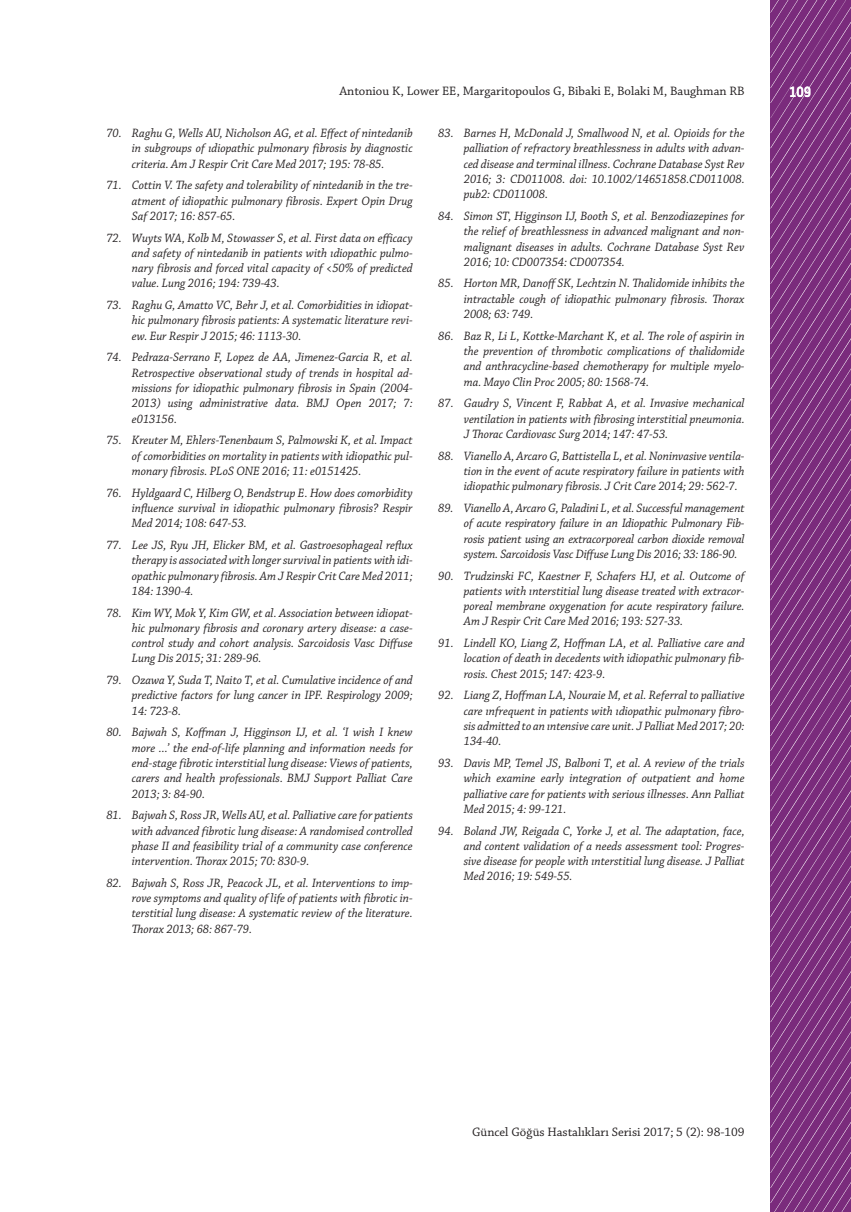
<style>
.page{position:relative;width:851px;height:1212px;background:#fff}
.page>*{position:absolute;margin:0;border:0;box-sizing:border-box;transform-origin:0 0}
.t1{font:700 15px "Alwyn OT";color:#fff;scale:.85 1}
.t2{font:12.9px "Chaparral Pro";color:#231f20}
.t3{font:italic 12.75px/15.3px "Chaparral Pro";color:#231f20;text-align:justify;scale:.95 1}
</style>
<div class="page">
<svg style="left:770px;top:0;width:80px;height:1212px;background:#813683"></svg>
<p class="t2" style="left:339px;top:83px;width:406px">Antoniou K, Lower EE, Margaritopoulos G, Bibaki E, Bolaki M, Baughman RB</p>
<p class="t1" style="left:788px;top:82px;width:28px">109</p>
<p class="t3" style="left:132px;top:126px;width:297px;text-indent:-26px">70. Raghu G, Wells AU, Nicholson AG, et al. Effect of nintedanib in subgroups of ıdiopathic pulmonary fibrosis by diagnostic criteria. Am J Respir Crit Care Med 2017; 195: 78-85.</p>
<p class="t3" style="left:132px;top:178px;width:297px;text-indent:-26px">71. Cottin V. The safety and tolerability of nintedanib in the tre&shy;atment of idiopathic pulmonary fibrosis. Expert Opin Drug Saf 2017; 16: 857-65.</p>
<p class="t3" style="left:132px;top:230px;width:297px;text-indent:-26px">72. Wuyts WA, Kolb M, Stowasser S, et al. First data on efficacy and safety of nintedanib in patients with ıdiopathic pulmo&shy;nary fibrosis and forced vital capacity of &lt;50% of predicted value. Lung 2016; 194: 739-43.</p>
<p class="t3" style="left:132px;top:298px;width:297px;text-indent:-26px">73. Raghu G, Amatto VC, Behr J, et al. Comorbidities in idiopat&shy;hic pulmonary fibrosis patients: A systematic literature revi&shy;ew. Eur Respir J 2015; 46: 1113-30.</p>
<p class="t3" style="left:132px;top:350px;width:297px;text-indent:-26px">74. Pedraza-Serrano F, Lopez de AA, Jimenez-Garcia R, et al.<br>Retrospective observational study of trends in hospital ad&shy;missions for idiopathic pulmonary fibrosis in Spain (2004- 2013) using administrative data. BMJ Open 2017; 7: e013156.</p>
<p class="t3" style="left:132px;top:433px;width:297px;text-indent:-26px">75. Kreuter M, Ehlers-Tenenbaum S, Palmowski K, et al. Impact of comorbidities on mortality in patients with idiopathic pul&shy;monary fibrosis. PLoS ONE 2016; 11: e0151425.</p>
<p class="t3" style="left:132px;top:485px;width:297px;text-indent:-26px">76. Hyldgaard C, Hilberg O, Bendstrup E. How does comorbidity influence survival in idiopathic pulmonary fibrosis? Respir Med 2014; 108: 647-53.</p>
<p class="t3" style="left:132px;top:538px;width:297px;text-indent:-26px">77. Lee JS, Ryu JH, Elicker BM, et al. Gastroesophageal reflux therapy is associated with longer survival in patients with idi&shy;opathic pulmonary fibrosis. Am J Respir Crit Care Med 2011; 184: 1390-4.</p>
<p class="t3" style="left:132px;top:605px;width:297px;text-indent:-26px">78. Kim WY, Mok Y, Kim GW, et al. Association between idiopat&shy;hic pulmonary fibrosis and coronary artery disease: a case&shy;control study and cohort analysis. Sarcoidosis Vasc Diffuse Lung Dis 2015; 31: 289-96.</p>
<p class="t3" style="left:132px;top:673px;width:297px;text-indent:-26px">79. Ozawa Y, Suda T, Naito T, et al. Cumulative incidence of and predictive factors for lung cancer in IPF. Respirology 2009; 14: 723-8.</p>
<p class="t3" style="left:132px;top:725px;width:297px;text-indent:-26px">80. Bajwah S, Koffman J, Higginson IJ, et al. ‘I wish I knew more ...’ the end-of-life planning and information needs for end-stage fibrotic interstitial lung disease: Views of patients, carers and health professionals. BMJ Support Palliat Care 2013; 3: 84-90.</p>
<p class="t3" style="left:132px;top:808px;width:297px;text-indent:-26px">81. Bajwah S, Ross JR, Wells AU, et al. Palliative care for patients with advanced fibrotic lung disease: A randomised controlled phase II and feasibility trial of a community case conference intervention. Thorax 2015; 70: 830-9.</p>
<p class="t3" style="left:132px;top:876px;width:297px;text-indent:-26px">82. Bajwah S, Ross JR, Peacock JL, et al. Interventions to imp&shy;rove symptoms and quality of life of patients with fibrotic in&shy;terstitial lung disease: A systematic review of the literature.<br>Thorax 2013; 68: 867-79.</p>
<p class="t3" style="left:463px;top:126px;width:297px;text-indent:-26px">83. Barnes H, McDonald J, Smallwood N, et al. Opioids for the palliation of refractory breathlessness in adults with advan&shy;ced disease and terminal illness. Cochrane Database Syst Rev 2016; 3: CD011008. doi: 10.1002/14651858.CD011008. pub2: CD011008.</p>
<p class="t3" style="left:463px;top:209px;width:297px;text-indent:-26px">84. Simon ST, Higginson IJ, Booth S, et al. Benzodiazepines for the relief of breathlessness in advanced malignant and non&shy;malignant diseases in adults. Cochrane Database Syst Rev 2016; 10: CD007354: CD007354.</p>
<p class="t3" style="left:463px;top:276px;width:297px;text-indent:-26px">85. Horton MR, Danoff SK, Lechtzin N. Thalidomide inhibits the intractable cough of idiopathic pulmonary fibrosis. Thorax 2008; 63: 749.</p>
<p class="t3" style="left:463px;top:329px;width:297px;text-indent:-26px">86. Baz R, Li L, Kottke-Marchant K, et al. The role of aspirin in the prevention of thrombotic complications of thalidomide and anthracycline-based chemotherapy for multiple myelo&shy;ma. Mayo Clin Proc 2005; 80: 1568-74.</p>
<p class="t3" style="left:463px;top:396px;width:297px;text-indent:-26px">87. Gaudry S, Vincent F, Rabbat A, et al. Invasive mechanical ventilation in patients with fibrosing interstitial pneumonia.<br>J Thorac Cardiovasc Surg 2014; 147: 47-53.</p>
<p class="t3" style="left:463px;top:448px;width:297px;text-indent:-26px">88. Vianello A, Arcaro G, Battistella L, et al. Noninvasive ventila&shy;tion in the event of acute respiratory failure in patients with idiopathic pulmonary fibrosis. J Crit Care 2014; 29: 562-7.</p>
<p class="t3" style="left:463px;top:501px;width:297px;text-indent:-26px">89. Vianello A, Arcaro G, Paladini L, et al. Successful management of acute respiratory failure in an Idiopathic Pulmonary Fib&shy;rosis patient using an extracorporeal carbon dioxide removal system. Sarcoidosis Vasc Diffuse Lung Dis 2016; 33: 186-90.</p>
<p class="t3" style="left:463px;top:568px;width:297px;text-indent:-26px">90. Trudzinski FC, Kaestner F, Schafers HJ, et al. Outcome of patients with ınterstitial lung disease treated with extracor&shy;poreal membrane oxygenation for acute respiratory failure.<br>Am J Respir Crit Care Med 2016; 193: 527-33.</p>
<p class="t3" style="left:463px;top:636px;width:297px;text-indent:-26px">91. Lindell KO, Liang Z, Hoffman LA, et al. Palliative care and location of death in decedents with idiopathic pulmonary fib&shy;rosis. Chest 2015; 147: 423-9.</p>
<p class="t3" style="left:463px;top:688px;width:297px;text-indent:-26px">92. Liang Z, Hoffman LA, Nouraie M, et al. Referral to palliative care ınfrequent in patients with ıdiopathic pulmonary fibro&shy;sis admitted to an ıntensive care unit. J Palliat Med 2017; 20:<br>134-40.</p>
<p class="t3" style="left:463px;top:756px;width:297px;text-indent:-26px">93. Davis MP, Temel JS, Balboni T, et al. A review of the trials which examine early integration of outpatient and home palliative care for patients with serious illnesses. Ann Palliat Med 2015; 4: 99-121.</p>
<p class="t3" style="left:463px;top:823px;width:297px;text-indent:-26px">94. Boland JW, Reigada C, Yorke J, et al. The adaptation, face, and content validation of a needs assessment tool: Progres&shy;sive disease for people with ınterstitial lung disease. J Palliat Med 2016; 19: 549-55.</p>
<p class="t2" style="left:472px;top:1125px;width:274px">Güncel Göğüs Hastalıkları Serisi 2017; 5 (2): 98-109</p>
</div>
